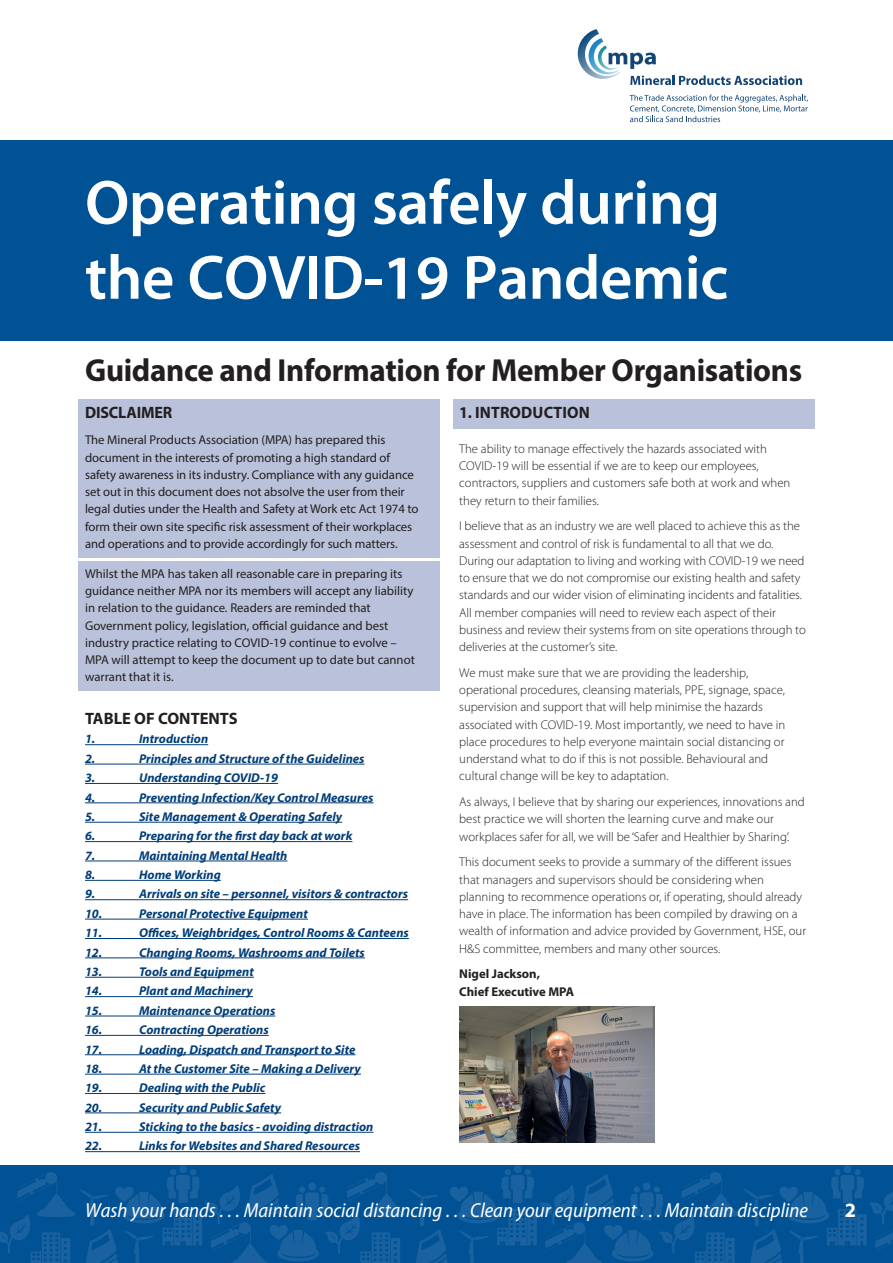
<style>
.page{position:relative;width:893px;height:1263px;background:#fff}
.page>*{position:absolute;margin:0;border:0;box-sizing:border-box;transform-origin:0 0}
.t1{font:600 63px/75px "Myriad Pro";letter-spacing:-.01em;color:#fff}
.t2{font:700 31.95px "Myriad Pro";letter-spacing:-.01em;color:#231f20}
.t3{font:italic semi-condensed 20.4px "Myriad Pro";color:#fff}
.t4{font:700 20.4px "Myriad Pro";color:#fff}
.t5{font:700 16.5px "Myriad Pro";color:#231f20}
.t6{font:300 12.75px/17.2px "Myriad Pro";color:#231f20}
.t7{font:12.75px/17.2px "Myriad Pro";letter-spacing:-.005em;color:#231f20}
.t8{font:italic 700 12.75px "Myriad Pro";color:#003d78}
.t9{font:700 12.75px/17.2px "Myriad Pro";color:#231f20}
</style>
<div class="page">
<div style="left:0;top:140px;width:893px;height:201px;background:#015295"></div>
<div style="left:0;top:1165px;width:893px;height:98px;background:#015295"></div>
<svg style="left:578px;top:29px;width:224px;height:56px"></svg>
<svg style="left:630px;top:95px;width:178px;height:27px"></svg>
<div style="left:179px;top:1165px;width:8px;height:8px;background:#19629f;border-radius:50%"></div>
<div style="left:514px;top:1165px;width:8px;height:8px;background:#19629f;border-radius:50%"></div>
<div style="left:843px;top:1165px;width:8px;height:8px;background:#19629f;border-radius:50%"></div>
<svg style="left:0;top:1169px;width:893px;height:94px"></svg>
<div style="left:79px;top:400px;width:361px;height:29px;background:#b9c2da"></div>
<div style="left:79px;top:428px;width:361px;height:129px;background:#b9c2da"></div>
<div style="left:79px;top:562px;width:361px;height:129px;background:#b9c2da"></div>
<hr style="left:85px;top:744px;width:123px;height:1px;background:#003d78">
<hr style="left:85px;top:764px;width:280px;height:1px;background:#003d78">
<hr style="left:85px;top:783px;width:193px;height:1px;background:#003d78">
<hr style="left:85px;top:802px;width:288px;height:1px;background:#003d78">
<hr style="left:85px;top:822px;width:257px;height:1px;background:#003d78">
<hr style="left:85px;top:841px;width:267px;height:1px;background:#003d78">
<hr style="left:85px;top:861px;width:202px;height:1px;background:#003d78">
<hr style="left:85px;top:880px;width:136px;height:1px;background:#003d78">
<hr style="left:85px;top:899px;width:323px;height:1px;background:#003d78">
<hr style="left:85px;top:919px;width:223px;height:1px;background:#003d78">
<hr style="left:85px;top:938px;width:324px;height:1px;background:#003d78">
<hr style="left:85px;top:957px;width:280px;height:1px;background:#003d78">
<hr style="left:85px;top:977px;width:169px;height:1px;background:#003d78">
<hr style="left:85px;top:996px;width:168px;height:1px;background:#003d78">
<hr style="left:85px;top:1016px;width:190px;height:1px;background:#003d78">
<hr style="left:85px;top:1035px;width:184px;height:1px;background:#003d78">
<hr style="left:85px;top:1054px;width:270px;height:1px;background:#003d78">
<hr style="left:85px;top:1074px;width:276px;height:1px;background:#003d78">
<hr style="left:85px;top:1093px;width:180px;height:1px;background:#003d78">
<hr style="left:85px;top:1112px;width:196px;height:1px;background:#003d78">
<hr style="left:85px;top:1132px;width:288px;height:1px;background:#003d78">
<hr style="left:85px;top:1151px;width:275px;height:1px;background:#003d78">
<div style="left:453px;top:400px;width:361px;height:29px;background:#b9c2da"></div>
<img style="left:459px;top:1006px;width:196px;height:136px">
<h1 class="t1" style="left:85px;top:163px;width:645px">Operating safely during the COVID-19 Pandemic</h1>
<h2 class="t2" style="left:85px;top:350px;width:719px">Guidance and Information for Member Organisations</h2>
<p class="t5" style="left:85px;top:402px;width:89px">DISCLAIMER</p>
<p class="t7" style="left:85px;top:431px;width:335px">The Mineral Products Association (MPA) has prepared this document in the interests of promoting a high standard of safety awareness in its industry. Compliance with any guidance set out in this document does not absolve the user from their legal duties under the Health and Safety at Work etc Act 1974 to form their own site specific risk assessment of their workplaces and operations and to provide accordingly for such matters.</p>
<p class="t7" style="left:85px;top:565px;width:331px">Whilst the MPA has taken all reasonable care in preparing its guidance neither MPA nor its members will accept any liability in relation to the guidance. Readers are reminded that Government policy, legislation, official guidance and best industry practice relating to COVID-19 continue to evolve – MPA will attempt to keep the document up to date but cannot warrant that it is.</p>
<p class="t5" style="left:85px;top:708px;width:154px">TABLE OF CONTENTS</p>
<p class="t8" style="left:85px;top:731px;width:12px">1.</p>
<p class="t8" style="left:139px;top:731px;width:71px">Introduction</p>
<p class="t8" style="left:85px;top:750px;width:12px">2.</p>
<p class="t8" style="left:139px;top:750px;width:227px">Principles and Structure of the Guidelines</p>
<p class="t8" style="left:85px;top:770px;width:12px">3.</p>
<p class="t8" style="left:139px;top:770px;width:140px">Understanding COVID-19</p>
<p class="t8" style="left:85px;top:789px;width:12px">4.</p>
<p class="t8" style="left:139px;top:789px;width:236px">Preventing Infection/Key Control Measures</p>
<p class="t8" style="left:85px;top:808px;width:12px">5.</p>
<p class="t8" style="left:139px;top:808px;width:205px">Site Management &amp; Operating Safely</p>
<p class="t8" style="left:85px;top:828px;width:12px">6.</p>
<p class="t8" style="left:139px;top:828px;width:215px">Preparing for the first day back at work</p>
<p class="t8" style="left:85px;top:847px;width:12px">7.</p>
<p class="t8" style="left:139px;top:847px;width:150px">Maintaining Mental Health</p>
<p class="t8" style="left:85px;top:866px;width:12px">8.</p>
<p class="t8" style="left:139px;top:866px;width:83px">Home Working</p>
<p class="t8" style="left:85px;top:886px;width:12px">9.</p>
<p class="t8" style="left:139px;top:886px;width:271px">Arrivals on site – personnel, visitors &amp; contractors</p>
<p class="t8" style="left:85px;top:905px;width:19px">10.</p>
<p class="t8" style="left:139px;top:905px;width:170px">Personal Protective Equipment</p>
<p class="t8" style="left:85px;top:925px;width:19px">11.</p>
<p class="t8" style="left:139px;top:925px;width:271px">Offices, Weighbridges, Control Rooms &amp; Canteens</p>
<p class="t8" style="left:85px;top:944px;width:19px">12.</p>
<p class="t8" style="left:139px;top:944px;width:227px">Changing Rooms, Washrooms and Toilets</p>
<p class="t8" style="left:85px;top:963px;width:19px">13.</p>
<p class="t8" style="left:139px;top:963px;width:116px">Tools and Equipment</p>
<p class="t8" style="left:85px;top:983px;width:19px">14.</p>
<p class="t8" style="left:139px;top:983px;width:115px">Plant and Machinery</p>
<p class="t8" style="left:85px;top:1002px;width:19px">15.</p>
<p class="t8" style="left:139px;top:1002px;width:138px">Maintenance Operations</p>
<p class="t8" style="left:85px;top:1021px;width:19px">16.</p>
<p class="t8" style="left:139px;top:1021px;width:131px">Contracting Operations</p>
<p class="t8" style="left:85px;top:1041px;width:19px">17.</p>
<p class="t8" style="left:139px;top:1041px;width:218px">Loading, Dispatch and Transport to Site</p>
<p class="t8" style="left:85px;top:1060px;width:19px">18.</p>
<p class="t8" style="left:139px;top:1060px;width:223px">At the Customer Site – Making a Delivery</p>
<p class="t8" style="left:85px;top:1080px;width:19px">19.</p>
<p class="t8" style="left:139px;top:1080px;width:128px">Dealing with the Public</p>
<p class="t8" style="left:85px;top:1099px;width:19px">20.</p>
<p class="t8" style="left:139px;top:1099px;width:144px">Security and Public Safety</p>
<p class="t8" style="left:85px;top:1118px;width:19px">21.</p>
<p class="t8" style="left:139px;top:1118px;width:236px">Sticking to the basics - avoiding distraction</p>
<p class="t8" style="left:85px;top:1138px;width:19px">22.</p>
<p class="t8" style="left:139px;top:1138px;width:223px">Links for Websites and Shared Resources</p>
<p class="t5" style="left:459px;top:402px;width:132px">1. INTRODUCTION</p>
<p class="t6" style="left:459px;top:440px;width:333px">The ability to manage effectively the hazards associated with COVID-19 will be essential if we are to keep our employees, contractors, suppliers and customers safe both at work and when they return to their families.</p>
<p class="t6" style="left:459px;top:518px;width:348px">I believe that as an industry we are well placed to achieve this as the assessment and control of risk is fundamental to all that we do.<br>During our adaptation to living and working with COVID-19 we need to ensure that we do not compromise our existing health and safety standards and our wider vision of eliminating incidents and fatalities.<br>All member companies will need to review each aspect of their business and review their systems from on site operations through to deliveries at the customer’s site.</p>
<p class="t6" style="left:459px;top:664px;width:327px">We must make sure that we are providing the leadership, operational procedures, cleansing materials, PPE, signage, space, supervision and support that will help minimise the hazards associated with COVID-19. Most importantly, we need to have in place procedures to help everyone maintain social distancing or understand what to do if this is not possible. Behavioural and cultural change will be key to adaptation.</p>
<p class="t6" style="left:459px;top:793px;width:347px">As always, I believe that by sharing our experiences, innovations and best practice we will shorten the learning curve and make our workplaces safer for all, we will be ‘Safer and Healthier by Sharing’.</p>
<p class="t6" style="left:459px;top:854px;width:348px">This document seeks to provide a summary of the different issues that managers and supervisors should be considering when planning to recommence operations or, if operating, should already have in place. The information has been compiled by drawing on a wealth of information and advice provided by Government, HSE, our H&amp;S committee, members and many other sources.</p>
<p class="t9" style="left:459px;top:965px;width:117px">Nigel Jackson,<br>Chief Executive MPA</p>
<h3 class="t3" style="left:85px;top:1198px;width:724px">Wash your hands . . . Maintain social distancing . . . Clean your equipment . . . Maintain discipline</h3>
<h3 class="t4" style="left:845px;top:1197px;width:13px">2</h3>
</div>
